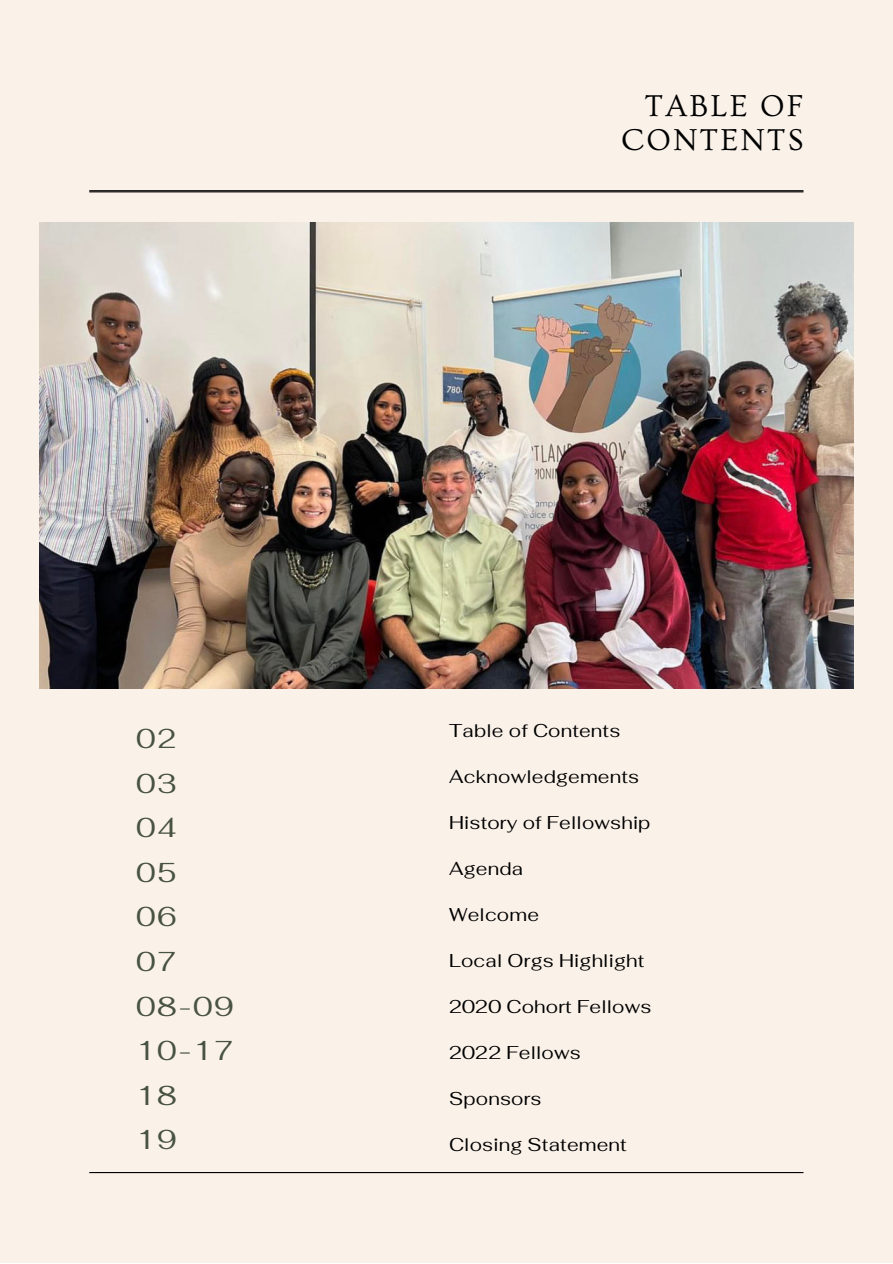
<style>
.page{position:relative;width:893px;height:1264px;background:#fff}
.page>*{position:absolute;margin:0;border:0;box-sizing:border-box;transform-origin:0 0}
.t1{font:31.65px/33.8px "Ovo";letter-spacing:.07em;color:#000;text-align:right}
.t2{font:27.3px/44.5px "Fahkwang";letter-spacing:.08em;color:#485241}
.t3{font:18.6px "Fahkwang";letter-spacing:.01em;color:#000}
</style>
<div class="page">
<div style="left:0;top:0;width:892px;height:1262px;background:#faf2e9"></div>
<hr style="left:89px;top:190px;width:714px;height:1px;background:#000">
<hr style="left:89px;top:191px;width:714px;height:1px;background:#000">
<hr style="left:89px;top:1171px;width:714px;height:2px;background:#000">
<img style="left:40px;top:223px;width:813px;height:465px">
<h1 class="t1" style="left:621px;top:89px;width:184px">TABLE OF<br>CONTENTS</h1>
<h2 class="t2" style="left:136px;top:716px;width:99px">02<br>03<br>04<br>05<br>06<br>07<br>08-09<br>10-17<br>18<br>19</h2>
<p class="t3" style="left:449px;top:717px;width:173px">Table of Contents</p>
<p class="t3" style="left:449px;top:763px;width:191px">Acknowledgements</p>
<p class="t3" style="left:449px;top:810px;width:203px">History of Fellowship</p>
<p class="t3" style="left:449px;top:856px;width:75px">Agenda</p>
<p class="t3" style="left:449px;top:902px;width:91px">Welcome</p>
<p class="t3" style="left:449px;top:948px;width:197px">Local Orgs Highlight</p>
<p class="t3" style="left:449px;top:994px;width:204px">2020 Cohort Fellows</p>
<p class="t3" style="left:449px;top:1040px;width:133px">2022 Fellows</p>
<p class="t3" style="left:449px;top:1086px;width:94px">Sponsors</p>
<p class="t3" style="left:449px;top:1132px;width:179px">Closing Statement</p>
</div>
